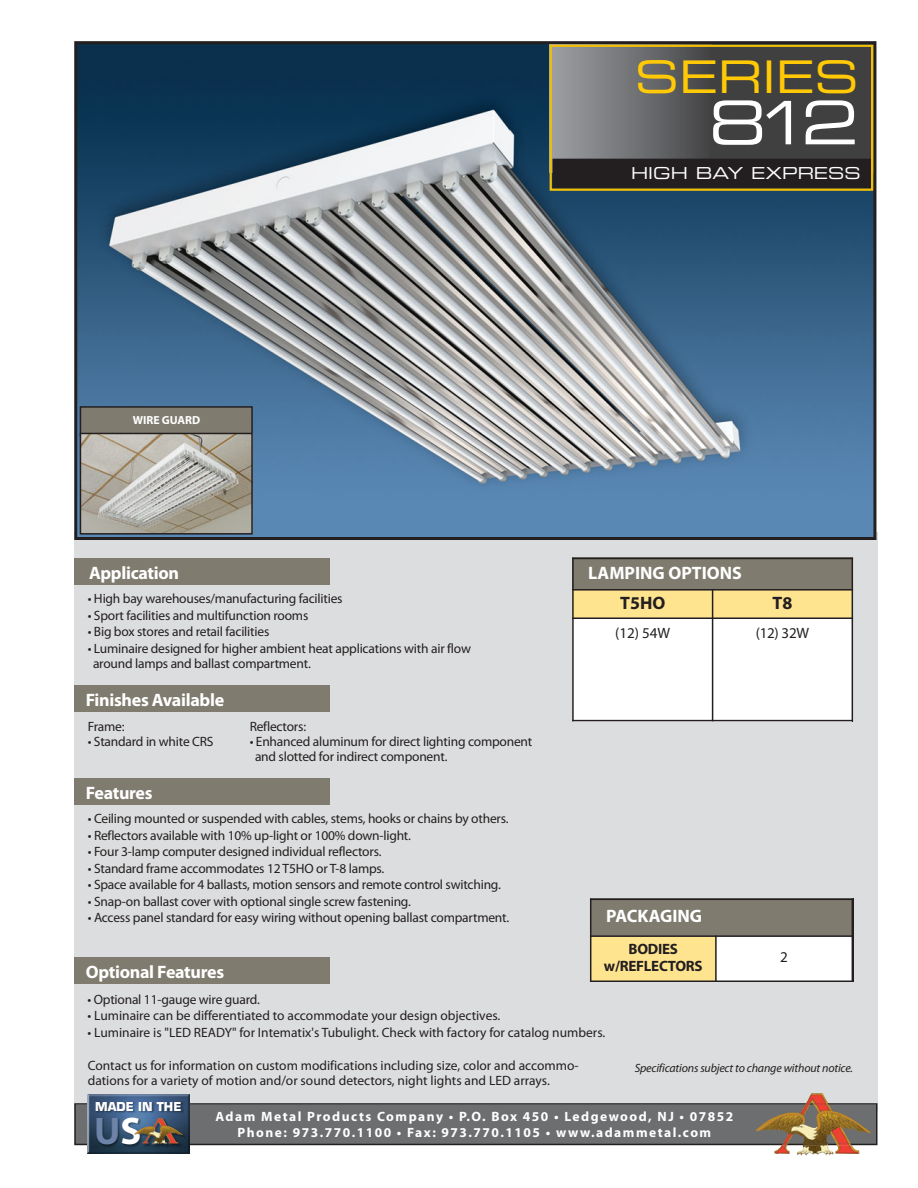
<style>
.page{position:relative;width:918px;height:1188px;background:#fff}
.page>*{position:absolute;margin:0;border:0;box-sizing:border-box;transform-origin:0 0}
.t1{font:60px "Eurostile Extended Two";color:#fff}
.t2{font:45px "Eurostile Extended Two";color:#ffca05}
.t3{font:700 38.7px "Myriad Pro";color:#6d84a8}
.t4{font:700 18px/29.8px "Myriad Pro";letter-spacing:-.015em;color:#fff}
.t5{font:700 18px "Myriad Pro";color:#231f20}
.t6{font:16.5px "Eurostile Extended Two";color:#fff}
.t7{font:700 15px/16.5px "Myriad Pro";letter-spacing:-.015em;color:#231f20;text-align:center}
.t8{font:15px "Myriad Pro";letter-spacing:-.01em;color:#231f20}
.t9{font:13.5px/15px "Myriad Pro";letter-spacing:-.015em;color:#231f20}
.t10{font:700 13.5px/16.2px "Myriad Pro";letter-spacing:.11em;color:#fff;text-align:center}
.t11{font:italic 12px "Myriad Pro";letter-spacing:-.015em;color:#231f20}
.t12{font:700 12px "Eurostile";color:#fff}
.t13{font:700 11.7px "Myriad Pro";color:#fff}
.s1{color:#231f20}
.s2{color:#fff}
</style>
<div class="page">
<div style="left:74px;top:532px;width:804px;height:579px;background:#dcddde"></div>
<img style="left:78px;top:45px;width:794px;height:491px">
<div style="left:74px;top:41px;width:802px;height:499px;border:3px solid #231f20"></div>
<div style="left:76px;top:1105px;width:800px;height:39px;background:#6d6e70"></div>
<div style="left:74px;top:1103px;width:804px;height:42px;border:2px solid #231f20"></div>
<img style="left:835px;top:1145px;width:25px;height:9px">
<img style="left:806px;top:1093px;width:22px;height:10px">
<img style="left:797px;top:1145px;width:37px;height:11px">
<img style="left:775px;top:1145px;width:15px;height:9px">
<img style="left:776px;top:1105px;width:95px;height:39px">
<img style="left:782px;top:1103px;width:71px;height:42px">
<div style="left:74px;top:558px;width:255px;height:27px;background:#7f7b6e"></div>
<div style="left:74px;top:957px;width:255px;height:27px;background:#7f7b6e"></div>
<div style="left:74px;top:685px;width:255px;height:27px;background:#7f7b6e"></div>
<img style="left:88px;top:1095px;width:102px;height:58px">
<img style="left:147px;top:1118px;width:36px;height:26px">
<img style="left:143px;top:1144px;width:35px;height:1px">
<svg style="left:134px;top:1129px;width:6px;height:6px"></svg>
<div style="left:550px;top:45px;width:161px;height:127px;background:linear-gradient(to right,#9ea1a4,#454547)"></div>
<div style="left:710px;top:45px;width:163px;height:127px;background:#404041"></div>
<div style="left:553px;top:159px;width:319px;height:30px;background:#231f20"></div>
<div style="left:550px;top:45px;width:323px;height:146px;border:2px solid #f1bf08"></div>
<div style="left:74px;top:778px;width:255px;height:27px;background:#7f7b6e"></div>
<div style="left:572px;top:558px;width:280px;height:32px;background:#7f7b6e"></div>
<div style="left:572px;top:590px;width:141px;height:28px;background:#ffe490"></div>
<div style="left:713px;top:590px;width:139px;height:28px;background:#ffe490"></div>
<div style="left:572px;top:618px;width:141px;height:103px;background:#fff"></div>
<div style="left:713px;top:618px;width:139px;height:103px;background:#fff"></div>
<hr style="left:572px;top:558px;width:2px;height:163px;background:#231f20">
<hr style="left:712px;top:589px;width:1px;height:132px;background:#231f20">
<hr style="left:852px;top:558px;width:1px;height:163px;background:#231f20">
<hr style="left:572px;top:558px;width:281px;height:1px;background:#231f20">
<hr style="left:572px;top:589px;width:281px;height:2px;background:#231f20">
<hr style="left:572px;top:617px;width:281px;height:2px;background:#231f20">
<hr style="left:572px;top:720px;width:281px;height:1px;background:#231f20">
<div style="left:590px;top:899px;width:262px;height:37px;background:#7f7b6e"></div>
<div style="left:590px;top:936px;width:126px;height:46px;background:#ffe490"></div>
<div style="left:716px;top:936px;width:136px;height:46px;background:#fff"></div>
<hr style="left:590px;top:899px;width:1px;height:83px;background:#231f20">
<hr style="left:715px;top:935px;width:2px;height:47px;background:#231f20">
<hr style="left:852px;top:899px;width:1px;height:83px;background:#231f20">
<hr style="left:590px;top:899px;width:263px;height:1px;background:#231f20">
<hr style="left:590px;top:935px;width:263px;height:2px;background:#231f20">
<hr style="left:590px;top:981px;width:263px;height:1px;background:#231f20">
<div style="left:80px;top:407px;width:172px;height:29px;background:#7f7b6e"></div>
<div style="left:80px;top:406px;width:173px;height:31px;border:2px solid #231f20"></div>
<img style="left:83px;top:436px;width:167px;height:96px">
<div style="left:80px;top:433px;width:173px;height:102px;border:2px solid #231f20"></div>
<p class="t2" style="left:635px;top:61px;width:226px">SERIES</p>
<p class="t1" style="left:709px;top:101px;width:152px">812</p>
<p class="t6" style="left:631px;top:167px;width:231px">HIGH BAY EXPRESS</p>
<p class="t13" style="left:133px;top:415px;width:69px">WIRE GUARD</p>
<p class="t4" style="left:89px;top:559px;width:92px">Application</p>
<p class="t9" style="left:88px;top:592px;width:256px">• High bay warehouses/manufacturing facilities</p>
<p class="t9" style="left:88px;top:609px;width:222px">• Sport facilities and multifunction rooms</p>
<p class="t9" style="left:88px;top:625px;width:183px">• Big box stores and retail facilities</p>
<p class="t9" style="left:93px;top:642px;width:379px;text-indent:-5px">• Luminaire designed for higher ambient heat applications with air flow around lamps and ballast compartment.</p>
<p class="t4" style="left:86px;top:687px;width:140px">Finishes Available</p>
<p class="t9" style="left:88px;top:720px;width:38px">Frame:</p>
<p class="t9" style="left:250px;top:720px;width:58px">Reflectors:</p>
<p class="t9" style="left:88px;top:735px;width:127px">• Standard in white CRS</p>
<p class="t9" style="left:255px;top:735px;width:279px;text-indent:-5px">• Enhanced aluminum for direct lighting component and slotted for indirect component.</p>
<p class="t4" style="left:86px;top:780px;width:68px">Features</p>
<p class="t9" style="left:88px;top:812px;width:422px">• Ceiling mounted or suspended with cables, stems, hooks or chains by others.</p>
<p class="t9" style="left:88px;top:829px;width:325px">• Reflectors available with 10% up-light or 100% down-light.</p>
<p class="t9" style="left:88px;top:845px;width:295px">• Four 3-lamp computer designed individual reflectors.</p>
<p class="t9" style="left:88px;top:862px;width:298px">• Standard frame accommodates 12 T5HO or T-8 lamps.</p>
<p class="t9" style="left:88px;top:878px;width:415px">• Space available for 4 ballasts, motion sensors and remote control switching.</p>
<p class="t9" style="left:88px;top:895px;width:325px">• Snap-on ballast cover with optional single screw fastening.</p>
<p class="t9" style="left:88px;top:911px;width:423px">• Access panel standard for easy wiring without opening ballast compartment.</p>
<p class="t4" style="left:86px;top:959px;width:140px">Optional Features</p>
<p class="t4" style="left:620px;top:559px;width:123px;text-indent:-32px">LAMPING OPTIONS<br><span class="s1">T5HO</span></p>
<p class="t5" style="left:773px;top:596px;width:21px">T8</p>
<p class="t8" style="left:615px;top:627px;width:57px">(12) 54W</p>
<p class="t8" style="left:756px;top:627px;width:55px">(12) 32W</p>
<p class="t4" style="left:606px;top:903px;width:98px">PACKAGING</p>
<p class="t7" style="left:604px;top:942px;width:100px">BODIES w/REFLECTORS</p>
<p class="t8" style="left:780px;top:952px;width:9px">2</p>
<p class="t9" style="left:88px;top:993px;width:174px">• Optional 11-gauge wire guard.</p>
<p class="t9" style="left:88px;top:1009px;width:414px">• Luminaire can be differentiated to accommodate your design objectives.</p>
<p class="t9" style="left:88px;top:1026px;width:519px">• Luminaire is "LED READY" for Intematix's Tubulight. Check with factory for catalog numbers.</p>
<p class="t9" style="left:88px;top:1059px;width:492px">Contact us for information on custom modifications including size, color and accommo&shy;dations for a variety of motion and/or sound detectors, night lights and LED arrays.</p>
<p class="t11" style="left:635px;top:1061px;width:220px">Specifications subject to change without notice.</p>
<p class="t12" style="left:95px;top:1102px;width:88px">MADE IN THE</p>
<p class="t3" style="left:94px;top:1116px;width:49px">U<span class="s2">S</span></p>
<p class="t10" style="left:215px;top:1109px;width:519px">Adam Metal Products Company • P.O. Box 450 • Ledgewood, NJ • 07852<br>Phone: 973.770.1100 • Fax: 973.770.1105 • www.adammetal.com</p>
</div>
